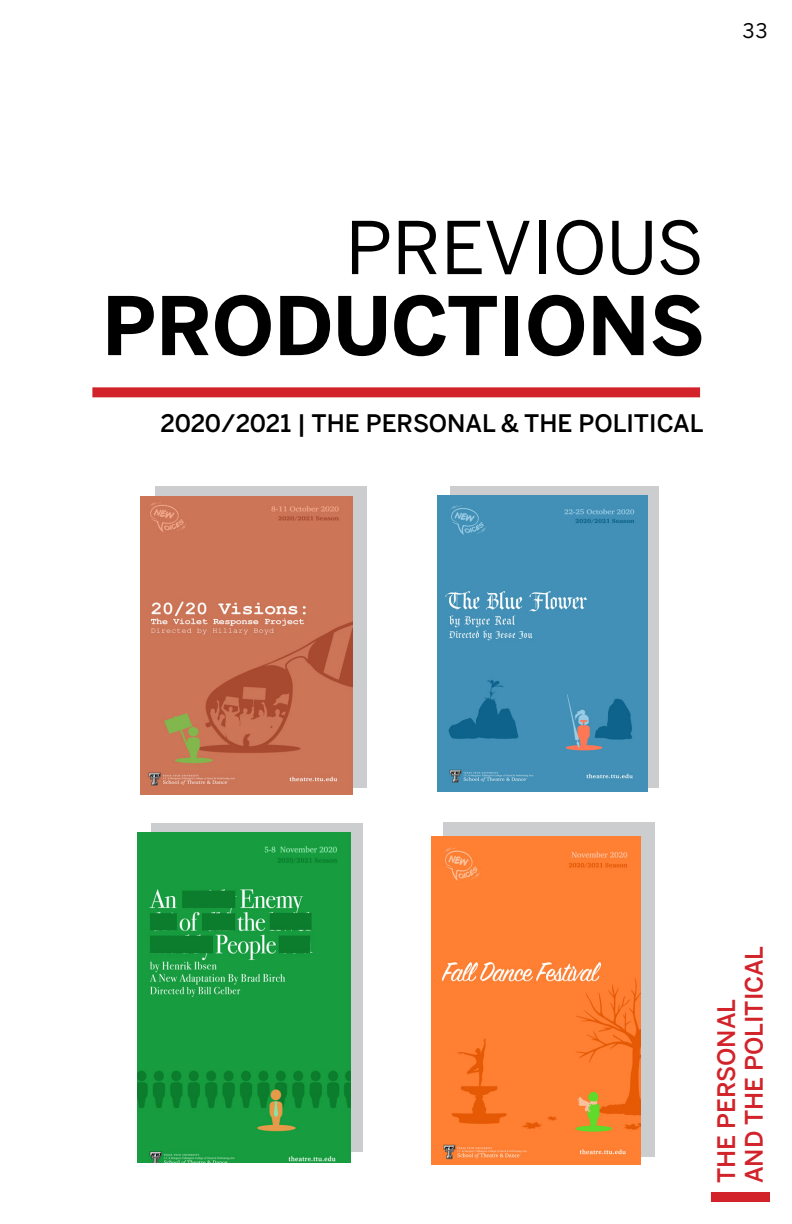
<style>
.page{position:relative;width:792px;height:1224px;background:#fff}
.page>*{position:absolute;margin:0;border:0;box-sizing:border-box;transform-origin:0 0}
.t1{font:700 80px "Benton Sans";color:#000}
.t2{font:72px "Benton Sans";color:#000}
.t3{font:500 24px "Benton Sans";color:#000}
.t4{font:500 24px/27.8px "Benton Sans";color:#d2232a}
.t5{font:20px "Benton Sans";color:#000}
</style>
<div class="page">
<div style="left:711px;top:1192px;width:59px;height:10px;background:#d2232a"></div>
<div style="left:443px;top:822px;width:211px;height:334px;background:#cbcdcf"></div>
<div style="left:151px;top:824px;width:212px;height:328px;background:#cbcdcf"></div>
<div style="left:450px;top:486px;width:209px;height:302px;background:#cbcdcf"></div>
<div style="left:92px;top:387px;width:608px;height:10px;background:#d2232a"></div>
<div style="left:155px;top:486px;width:211px;height:302px;background:#cbcdcf"></div>
<img style="left:140px;top:497px;width:213px;height:298px">
<img style="left:438px;top:496px;width:210px;height:295px">
<img style="left:138px;top:832px;width:213px;height:330px">
<img style="left:431px;top:836px;width:209px;height:329px">
<p class="t5" style="left:742px;top:18px;width:27px">33</p>
<h2 class="t2" style="left:345px;top:205px;width:360px">PREVIOUS</h2>
<h1 class="t1" style="left:102px;top:276px;width:604px">PRODUCTIONS</h1>
<p class="t3" style="left:160px;top:409px;width:545px">2020/2021 | THE PERSONAL &amp; THE POLITICAL</p>
<p class="t4" style="left:713px;top:1183px;width:239px;rotate:-90deg">THE PERSONAL<br>AND THE POLITICAL</p>
</div>
